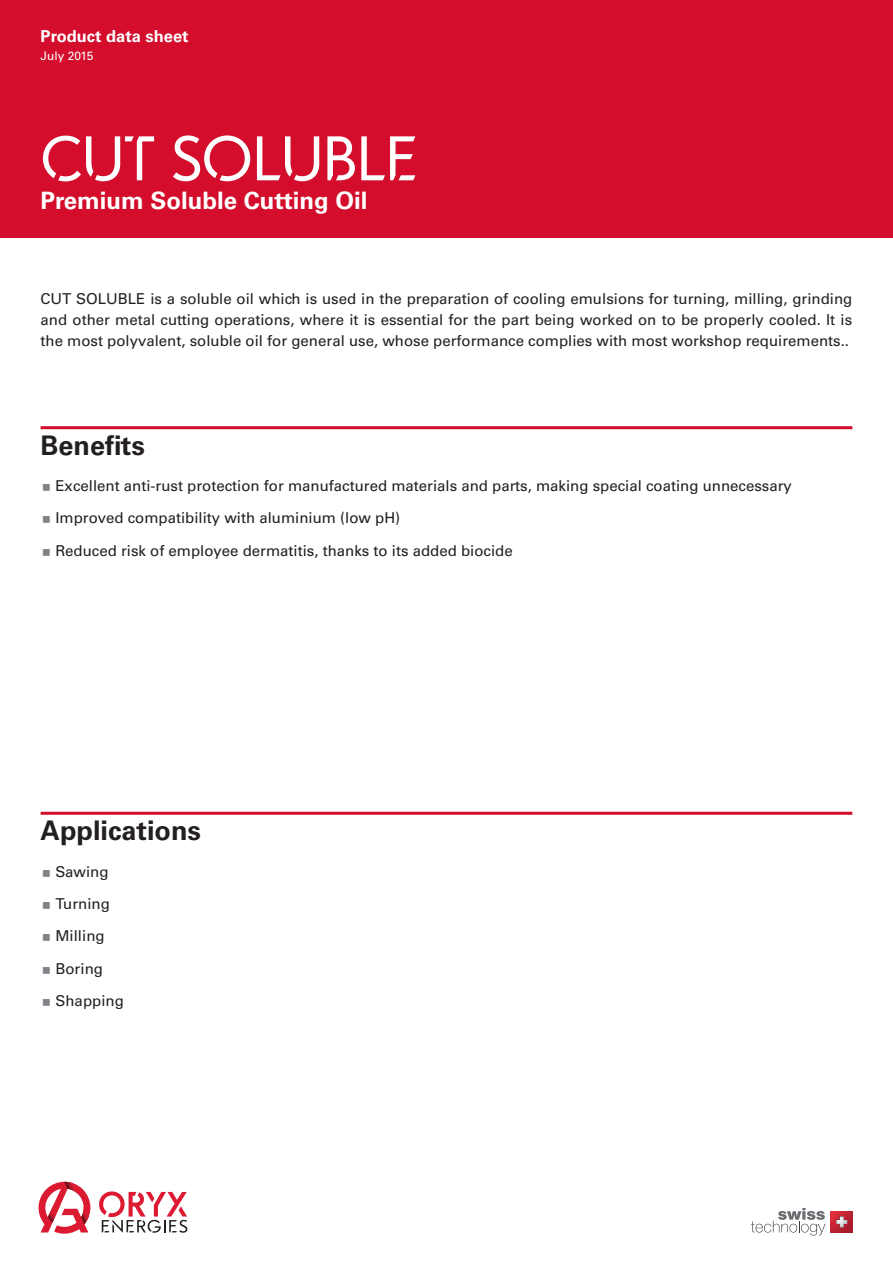
<style>
.page{position:relative;width:893px;height:1263px;background:#fff}
.page>*{position:absolute;margin:0;border:0;box-sizing:border-box;transform-origin:0 0}
.nom_produit{font:69px "Gandur Stencil";color:#fff}
.titre{font:700 27px "Univers LT Std";color:#231f20}
.description_produit{font:700 24px "Univers LT Std";color:#fff}
.t1{font:700 16.5px "Univers LT Std";color:#fff}
.introduction{font:15px/21px "Univers LT Std";color:#231f20;text-align:justify}
.liste{font:15px "Univers LT Std";color:#231f20}
.t2{font:12px "Univers LT Std";letter-spacing:-.005em;color:#fff}
</style>
<div class="page">
<div style="left:0;top:0;width:893px;height:238px;background:#d30d2b"></div>
<svg style="left:99px;top:1191px;width:88px;height:42px"></svg>
<svg style="left:39px;top:1182px;width:51px;height:52px"></svg>
<svg style="left:831px;top:1211px;width:21px;height:21px"></svg>
<svg style="left:836px;top:1216px;width:11px;height:11px"></svg>
<svg style="left:751px;top:1208px;width:74px;height:27px"></svg>
<hr style="left:41px;top:426px;width:811px;height:3px;background:#d30d2b">
<hr style="left:41px;top:812px;width:811px;height:3px;background:#d30d2b">
<p class="t1" style="left:41px;top:27px;width:150px">Product data sheet</p>
<p class="t2" style="left:41px;top:49px;width:54px">July 2015</p>
<p class="nom_produit" style="left:41px;top:120px;width:379px">CUT SOLUBLE</p>
<p class="description_produit" style="left:41px;top:186px;width:328px">Premium Soluble Cutting Oil</p>
<p class="introduction" style="left:41px;top:289px;width:813px">CUT SOLUBLE is a soluble oil which is used in the preparation of cooling emulsions for turning, milling, grinding and other metal cutting operations, where it is essential for the part being worked on to be properly cooled. It is the most polyvalent, soluble oil for general use, whose performance complies with most workshop requirements..</p>
<p class="titre" style="left:41px;top:429px;width:106px">Benefits</p>
<p class="liste" style="left:55px;top:477px;width:738px">Excellent anti-rust protection for manufactured materials and parts, making special coating unnecessary</p>
<p class="liste" style="left:55px;top:509px;width:346px">Improved compatibility with aluminium (low pH)</p>
<p class="liste" style="left:55px;top:541px;width:459px">Reduced risk of employee dermatitis, thanks to its added biocide</p>
<p class="titre" style="left:41px;top:815px;width:162px">Applications</p>
<p class="liste" style="left:55px;top:862px;width:55px">Sawing</p>
<p class="liste" style="left:55px;top:895px;width:56px">Turning</p>
<p class="liste" style="left:55px;top:927px;width:51px">Milling</p>
<p class="liste" style="left:55px;top:959px;width:49px">Boring</p>
<p class="liste" style="left:55px;top:992px;width:70px">Shapping</p>
</div>
